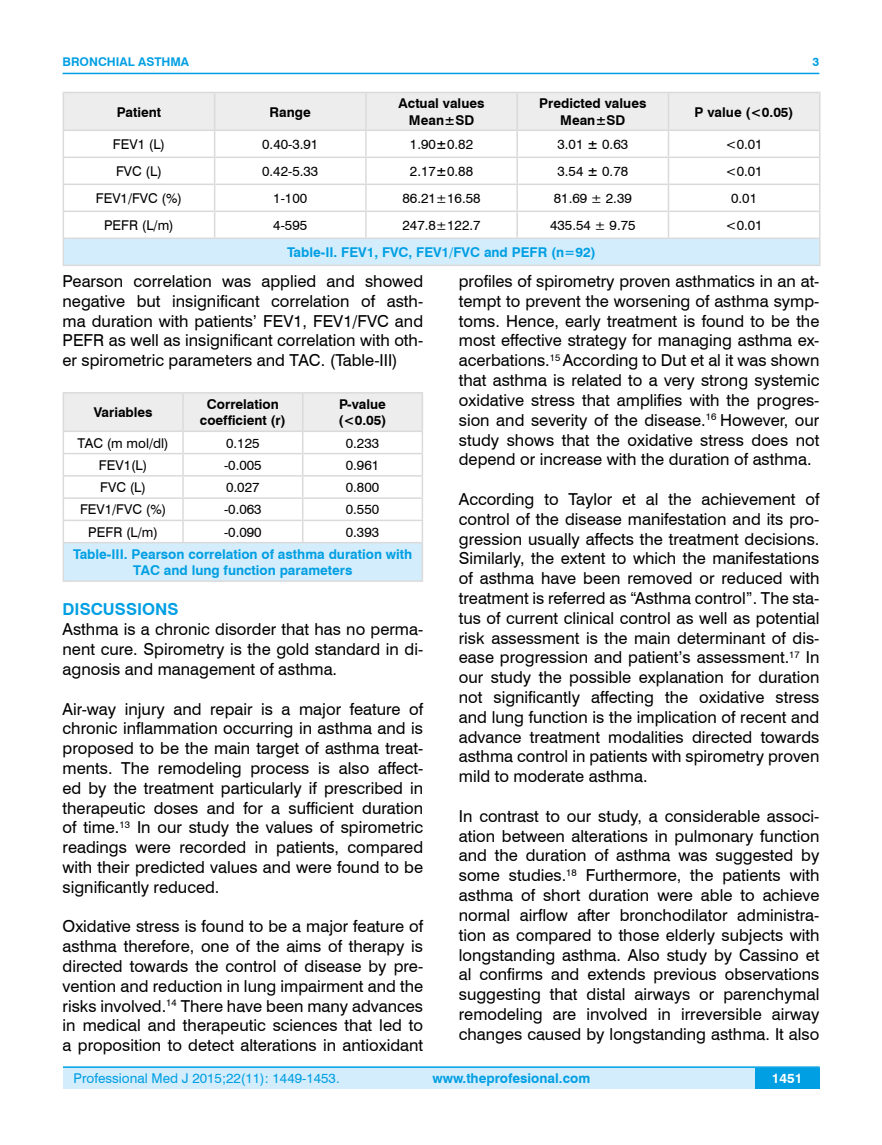
<style>
.page{position:relative;width:882px;height:1145px;background:#fff}
.page>*{position:absolute;margin:0;border:0;box-sizing:border-box;transform-origin:0 0}
.t1{font:16.5px/19.8px "Swiss 721 BT";color:#000;text-align:justify}
.t2{font:700 16.5px "Swiss 721 BT";color:#009fe3}
.t3{font:13.5px "Swiss 721 BT";color:#000}
.t4{font:700 13.5px/16.2px "Swiss 721 BT";color:#009fe3;text-align:center}
.t5{font:700 13.5px/16.2px "Swiss 721 BT";color:#000;text-align:center}
.t6{font:13.5px "Swiss 721 BT";color:#009fe3}
.t7{font:700 13.5px "Swiss 721 BT";color:#fff}
.t8{font:700 12px "Swiss 721 BT";color:#009fe3}
.s1{font-weight:700}
</style>
<div class="page">
<div style="left:63px;top:1067px;width:756px;height:21px;background:#d4edfc"></div>
<hr style="left:63px;top:1066px;width:756px;height:2px;background:#009fe3">
<div style="left:754px;top:1068px;width:65px;height:20px;background:#009fe3"></div>
<hr style="left:63px;top:73px;width:756px;height:1px;background:#009fe3">
<div style="left:63px;top:542px;width:359px;height:39px;background:#d4edfc"></div>
<hr style="left:63px;top:392px;width:120px;height:1px;background:#dadada">
<hr style="left:183px;top:392px;width:119px;height:1px;background:#dadada">
<hr style="left:302px;top:392px;width:121px;height:1px;background:#dadada">
<hr style="left:421px;top:393px;width:2px;height:37px;background:#dadada">
<hr style="left:302px;top:430px;width:121px;height:2px;background:#dadada">
<hr style="left:421px;top:432px;width:2px;height:21px;background:#dadada">
<hr style="left:302px;top:453px;width:121px;height:1px;background:#dadada">
<hr style="left:421px;top:454px;width:2px;height:21px;background:#dadada">
<hr style="left:302px;top:475px;width:121px;height:1px;background:#dadada">
<hr style="left:421px;top:476px;width:2px;height:21px;background:#dadada">
<hr style="left:302px;top:497px;width:121px;height:2px;background:#dadada">
<hr style="left:421px;top:499px;width:2px;height:20px;background:#dadada">
<hr style="left:302px;top:519px;width:121px;height:2px;background:#dadada">
<svg style="left:63px;top:393px;width:359px;height:149px"></svg>
<hr style="left:421px;top:521px;width:2px;height:21px;background:#dadada">
<hr style="left:63px;top:542px;width:120px;height:1px;background:#dadada">
<hr style="left:63px;top:543px;width:1px;height:37px;background:#dadada">
<hr style="left:183px;top:542px;width:119px;height:1px;background:#dadada">
<hr style="left:302px;top:542px;width:121px;height:1px;background:#dadada">
<hr style="left:421px;top:543px;width:2px;height:37px;background:#dadada">
<hr style="left:63px;top:580px;width:120px;height:2px;background:#dadada">
<hr style="left:183px;top:580px;width:119px;height:2px;background:#dadada">
<hr style="left:302px;top:580px;width:121px;height:2px;background:#dadada">
<hr style="left:668px;top:92px;width:152px;height:1px;background:#dadada">
<hr style="left:818px;top:93px;width:2px;height:36px;background:#dadada">
<hr style="left:668px;top:129px;width:152px;height:2px;background:#dadada">
<hr style="left:818px;top:131px;width:2px;height:25px;background:#dadada">
<hr style="left:668px;top:156px;width:152px;height:2px;background:#dadada">
<hr style="left:818px;top:158px;width:2px;height:25px;background:#dadada">
<hr style="left:668px;top:183px;width:152px;height:2px;background:#dadada">
<hr style="left:818px;top:185px;width:2px;height:25px;background:#dadada">
<hr style="left:668px;top:210px;width:152px;height:2px;background:#dadada">
<hr style="left:818px;top:212px;width:2px;height:25px;background:#dadada">
<svg style="left:63px;top:92px;width:756px;height:172px"></svg>
<hr style="left:214px;top:237px;width:152px;height:2px;background:#dadada">
<hr style="left:366px;top:237px;width:151px;height:2px;background:#dadada">
<hr style="left:517px;top:237px;width:151px;height:2px;background:#dadada">
<hr style="left:668px;top:237px;width:152px;height:2px;background:#dadada">
<hr style="left:818px;top:239px;width:2px;height:25px;background:#dadada">
<hr style="left:63px;top:264px;width:151px;height:2px;background:#dadada">
<hr style="left:214px;top:264px;width:152px;height:2px;background:#dadada">
<hr style="left:366px;top:264px;width:151px;height:2px;background:#dadada">
<hr style="left:517px;top:264px;width:151px;height:2px;background:#dadada">
<hr style="left:668px;top:264px;width:152px;height:2px;background:#dadada">
<p class="t8" style="left:63px;top:53px;width:128px">BRONCHIAL ASTHMA</p>
<p class="t5" style="left:117px;top:103px;width:46px">Patient</p>
<p class="t5" style="left:269px;top:103px;width:43px">Range</p>
<p class="t5" style="left:398px;top:95px;width:87px">Actual values<br>Mean±SD</p>
<p class="t5" style="left:539px;top:95px;width:109px">Predicted values<br>Mean±SD</p>
<p class="t5" style="left:694px;top:103px;width:100px">P value (&lt;0.05)</p>
<p class="t3" style="left:113px;top:135px;width:54px">FEV1 (L)</p>
<p class="t3" style="left:262px;top:135px;width:58px">0.40-3.91</p>
<p class="t3" style="left:410px;top:135px;width:65px">1.90<span class="s1">±</span>0.82</p>
<p class="t3" style="left:557px;top:135px;width:72px">3.01 <span class="s1">±</span> 0.63</p>
<p class="t3" style="left:725px;top:135px;width:39px">&lt;0.01</p>
<p class="t3" style="left:116px;top:162px;width:47px">FVC (L)</p>
<p class="t3" style="left:262px;top:162px;width:58px">0.42-5.33</p>
<p class="t3" style="left:410px;top:162px;width:65px">2.17<span class="s1">±</span>0.88</p>
<p class="t3" style="left:557px;top:162px;width:72px">3.54 <span class="s1">±</span> 0.78</p>
<p class="t3" style="left:725px;top:162px;width:39px">&lt;0.01</p>
<p class="t3" style="left:96px;top:189px;width:88px">FEV1/FVC (%)</p>
<p class="t3" style="left:273px;top:189px;width:35px">1-100</p>
<p class="t3" style="left:402px;top:189px;width:79px">86.21±16.58</p>
<p class="t3" style="left:553px;top:189px;width:79px">81.69 ± 2.39</p>
<p class="t3" style="left:730px;top:189px;width:27px">0.01</p>
<p class="t3" style="left:104px;top:216px;width:71px">PEFR (L/m)</p>
<p class="t3" style="left:273px;top:216px;width:35px">4-595</p>
<p class="t3" style="left:402px;top:216px;width:79px">247.8±122.7</p>
<p class="t3" style="left:550px;top:216px;width:87px">435.54 ± 9.75</p>
<p class="t3" style="left:725px;top:216px;width:39px">&lt;0.01</p>
<p class="t4" style="left:287px;top:244px;width:310px">Table-II. FEV1, FVC, FEV1/FVC and PEFR (n=92)</p>
<p class="t8" style="left:812px;top:53px;width:8px">3</p>
<p class="t1" style="left:63px;top:271px;width:362px">Pearson correlation was applied and showed negative but insignificant correlation of asth&shy;ma duration with patients’ FEV1, FEV1/FVC and PEFR as well as insignificant correlation with oth&shy;er spirometric parameters and TAC. (Table-III)</p>
<p class="t5" style="left:94px;top:404px;width:60px">Variables</p>
<p class="t5" style="left:200px;top:396px;width:87px">Correlation coefficient (r)</p>
<p class="t5" style="left:338px;top:396px;width:50px;text-align:left">P-value (&lt;0.05)</p>
<p class="t3" style="left:77px;top:433px;width:93px">TAC (m mol/dl)</p>
<p class="t3" style="left:226px;top:433px;width:35px">0.125</p>
<p class="t3" style="left:345px;top:433px;width:35px">0.233</p>
<p class="t3" style="left:99px;top:456px;width:50px">FEV1(L)</p>
<p class="t3" style="left:224px;top:456px;width:39px">-0.005</p>
<p class="t3" style="left:345px;top:456px;width:35px">0.961</p>
<p class="t3" style="left:100px;top:478px;width:47px">FVC (L)</p>
<p class="t3" style="left:226px;top:478px;width:35px">0.027</p>
<p class="t3" style="left:345px;top:478px;width:35px">0.800</p>
<p class="t3" style="left:80px;top:500px;width:88px">FEV1/FVC (%)</p>
<p class="t3" style="left:224px;top:500px;width:39px">-0.063</p>
<p class="t3" style="left:345px;top:500px;width:35px">0.550</p>
<p class="t3" style="left:88px;top:522px;width:71px">PEFR (L/m)</p>
<p class="t3" style="left:224px;top:522px;width:39px">-0.090</p>
<p class="t3" style="left:345px;top:522px;width:35px">0.393</p>
<p class="t4" style="left:73px;top:545px;width:340px">Table-III. Pearson correlation of asthma duration with<br>TAC and lung function parameters</p>
<p class="t2" style="left:63px;top:598px;width:117px">DISCUSSIONS</p>
<p class="t1" style="left:63px;top:619px;width:362px">Asthma is a chronic disorder that has no perma&shy;nent cure. Spirometry is the gold standard in di&shy;agnosis and management of asthma.</p>
<p class="t1" style="left:63px;top:698px;width:362px">Air-way injury and repair is a major feature of chronic inflammation occurring in asthma and is proposed to be the main target of asthma treat&shy;ments. The remodeling process is also affect&shy;ed by the treatment particularly if prescribed in therapeutic doses and for a sufficient duration of time.<sup>13</sup> In our study the values of spirometric readings were recorded in patients, compared with their predicted values and were found to be significantly reduced.</p>
<p class="t1" style="left:63px;top:916px;width:362px">Oxidative stress is found to be a major feature of asthma therefore, one of the aims of therapy is directed towards the control of disease by pre&shy;vention and reduction in lung impairment and the risks involved.<sup>14</sup> There have been many advances in medical and therapeutic sciences that led to a proposition to detect alterations in antioxidant</p>
<p class="t1" style="left:458px;top:271px;width:362px">profiles of spirometry proven asthmatics in an at&shy;tempt to prevent the worsening of asthma symp&shy;toms. Hence, early treatment is found to be the most effective strategy for managing asthma ex&shy;acerbations.<sup>15</sup> According to Dut et al it was shown that asthma is related to a very strong systemic oxidative stress that amplifies with the progres&shy;sion and severity of the disease.<sup>16</sup> However, our study shows that the oxidative stress does not depend or increase with the duration of asthma.</p>
<p class="t1" style="left:458px;top:488px;width:362px">According to Taylor et al the achievement of control of the disease manifestation and its pro&shy;gression usually affects the treatment decisions.<br>Similarly, the extent to which the manifestations of asthma have been removed or reduced with treatment is referred as “Asthma control”. The sta&shy;tus of current clinical control as well as potential risk assessment is the main determinant of dis&shy;ease progression and patient’s assessment.<sup>17</sup> In our study the possible explanation for duration not significantly affecting the oxidative stress and lung function is the implication of recent and advance treatment modalities directed towards asthma control in patients with spirometry proven mild to moderate asthma.</p>
<p class="t1" style="left:458px;top:805px;width:362px">In contrast to our study, a considerable associ&shy;ation between alterations in pulmonary function and the duration of asthma was suggested by some studies.<sup>18</sup> Furthermore, the patients with asthma of short duration were able to achieve normal airflow after bronchodilator administra&shy;tion as compared to those elderly subjects with longstanding asthma. Also study by Cassino et al confirms and extends previous observations suggesting that distal airways or parenchymal remodeling are involved in irreversible airway changes caused by longstanding asthma. It also</p>
<p class="t6" style="left:74px;top:1069px;width:267px">Professional Med J 2015;22(11): 1449-1453.</p>
<p class="t4" style="left:432px;top:1069px;width:159px">www.theprofesional.com</p>
<p class="t7" style="left:771px;top:1069px;width:32px">1451</p>
</div>
